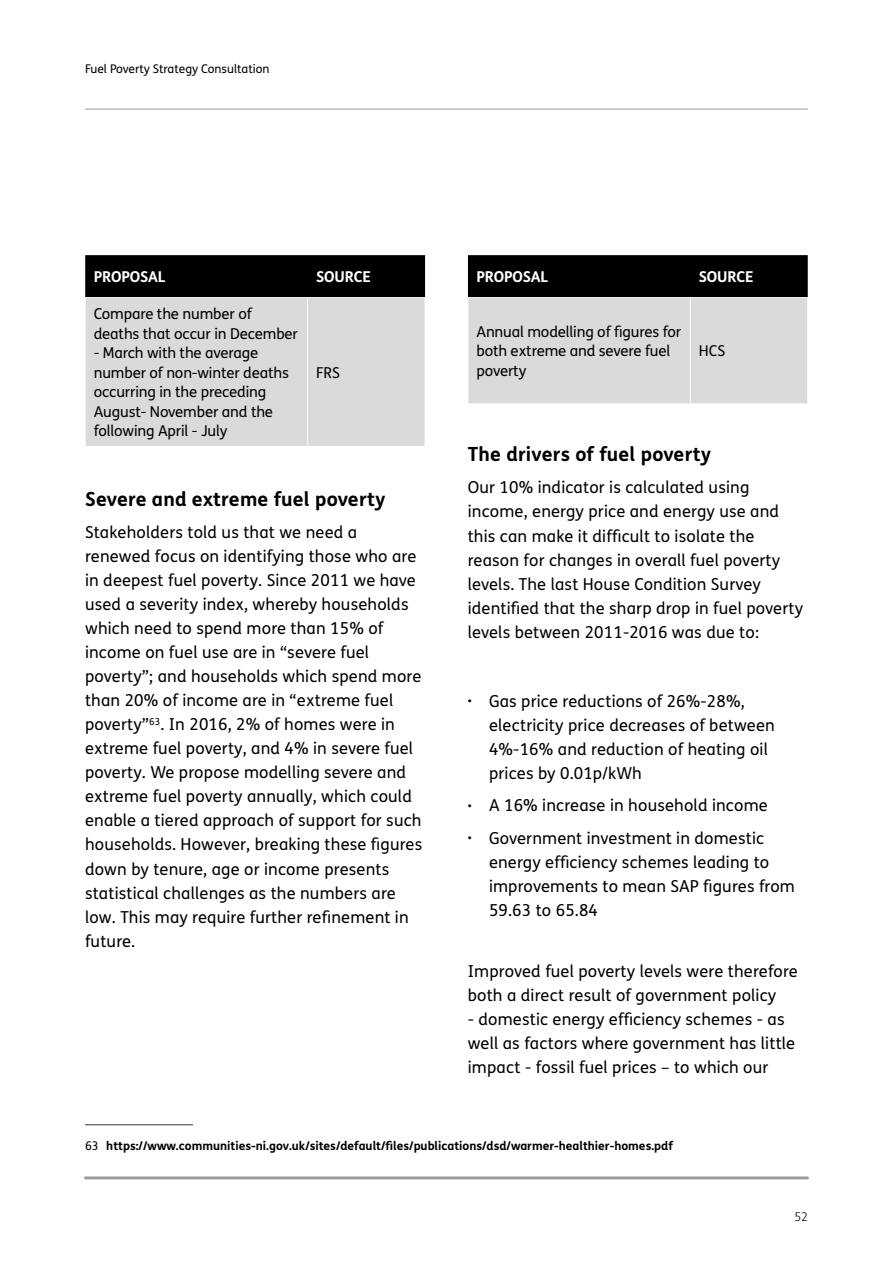
<style>
.page{position:relative;width:893px;height:1263px;background:#fff}
.page>*{position:absolute;margin:0;border:0;box-sizing:border-box;transform-origin:0 0}
.t1{font:700 19.5px "FS Me";letter-spacing:.01em;color:#000}
.t2{font:16.5px/24px "FS Me";letter-spacing:.01em;color:#000}
.t3{font:15px/19.5px "FS Me";letter-spacing:-.01em;color:#000}
.t4{font:700 15px "FS Me";letter-spacing:-.01em;color:#fff}
.t5{font:700 12px "FS Me";color:#000}
.t6{font:12px "FS Me";color:#000}
.t7{font:300 12px "FS Me";color:#000}
.s1{font-size:12px}
.s2{font-weight:400}
</style>
<div class="page">
<hr style="left:85px;top:1176px;width:722px;height:3px;background:#9d9d9c">
<hr style="left:85px;top:109px;width:722px;height:1px;background:#9d9d9c">
<div style="left:85px;top:255px;width:340px;height:42px;background:#000"></div>
<div style="left:86px;top:298px;width:339px;height:148px;background:#dadada"></div>
<hr style="left:307px;top:298px;width:1px;height:148px;background:#fff">
<hr style="left:85px;top:1124px;width:108px;height:1px;background:#3c3c3b">
<svg style="left:468px;top:255px;width:340px;height:149px;background:#9c9c9c"></svg>
<hr style="left:468px;top:297px;width:222px;height:1px;background:#fff">
<hr style="left:468px;top:298px;width:1px;height:106px;background:#fff">
<hr style="left:690px;top:297px;width:118px;height:1px;background:#fff">
<hr style="left:690px;top:298px;width:1px;height:106px;background:#fff">
<hr style="left:807px;top:298px;width:1px;height:106px;background:#fff">
<p class="t6" style="left:85px;top:60px;width:186px">Fuel Poverty Strategy Consultation</p>
<p class="t4" style="left:94px;top:265px;width:73px">PROPOSAL</p>
<p class="t4" style="left:316px;top:265px;width:56px">SOURCE</p>
<p class="t3" style="left:94px;top:304px;width:206px">Compare the number of deaths that occur in December</p>
<p class="t3" style="left:94px;top:343px;width:197px">- March with the average number of non-winter deaths occurring in the preceding<br>August- November and the following April - July</p>
<p class="t3" style="left:316px;top:362px;width:25px">FRS</p>
<p class="t1" style="left:85px;top:484px;width:302px">Severe and extreme fuel poverty</p>
<p class="t2" style="left:85px;top:520px;width:339px">Stakeholders told us that we need a renewed focus on identifying those who are in deepest fuel poverty. Since 2011 we have used a severity index, whereby households which need to spend more than 15% of income on fuel use are in “severe fuel poverty”; and households which spend more than 20% of income are in “extreme fuel poverty”<sup>63</sup>. In 2016, 2% of homes were in extreme fuel poverty, and 4% in severe fuel poverty. We propose modelling severe and extreme fuel poverty annually, which could enable a tiered approach of support for such households. However, breaking these figures down by tenure, age or income presents statistical challenges as the numbers are low. This may require further refinement in future.</p>
<p class="t4" style="left:476px;top:265px;width:73px">PROPOSAL</p>
<p class="t4" style="left:699px;top:265px;width:56px">SOURCE</p>
<p class="t3" style="left:476px;top:322px;width:206px">Annual modelling of figures for both extreme and severe fuel poverty</p>
<p class="t3" style="left:699px;top:341px;width:28px">HCS</p>
<p class="t1" style="left:468px;top:439px;width:245px">The drivers of fuel poverty</p>
<p class="t2" style="left:468px;top:475px;width:337px">Our 10% indicator is calculated using income, energy price and energy use and this can make it difficult to isolate the reason for changes in overall fuel poverty levels. The last House Condition Survey identified that the sharp drop in fuel poverty levels between 2011-2016 was due to:</p>
<p class="t2" style="left:489px;top:689px;width:287px;text-indent:-21px"><span class="s1">•</span> Gas price reductions of 26%-28%, electricity price decreases of between<br>4%-16% and reduction of heating oil prices by 0.01p/kWh</p>
<p class="t2" style="left:468px;top:793px;width:302px"><span class="s1">•</span> A 16% increase in household income</p>
<p class="t2" style="left:489px;top:826px;width:307px;text-indent:-21px"><span class="s1">•</span> Government investment in domestic energy efficiency schemes leading to improvements to mean SAP figures from<br>59.63 to 65.84</p>
<p class="t2" style="left:468px;top:958px;width:332px">Improved fuel poverty levels were therefore both a direct result of government policy</p>
<p class="t2" style="left:468px;top:1006px;width:329px">- domestic energy efficiency schemes - as well as factors where government has little impact - fossil fuel prices – to which our</p>
<p class="t5" style="left:85px;top:1137px;width:589px"><span class="s2">63</span> https://www.communities-ni.gov.uk/sites/default/files/publications/dsd/warmer-healthier-homes.pdf</p>
<p class="t7" style="left:794px;top:1208px;width:15px">52</p>
</div>
